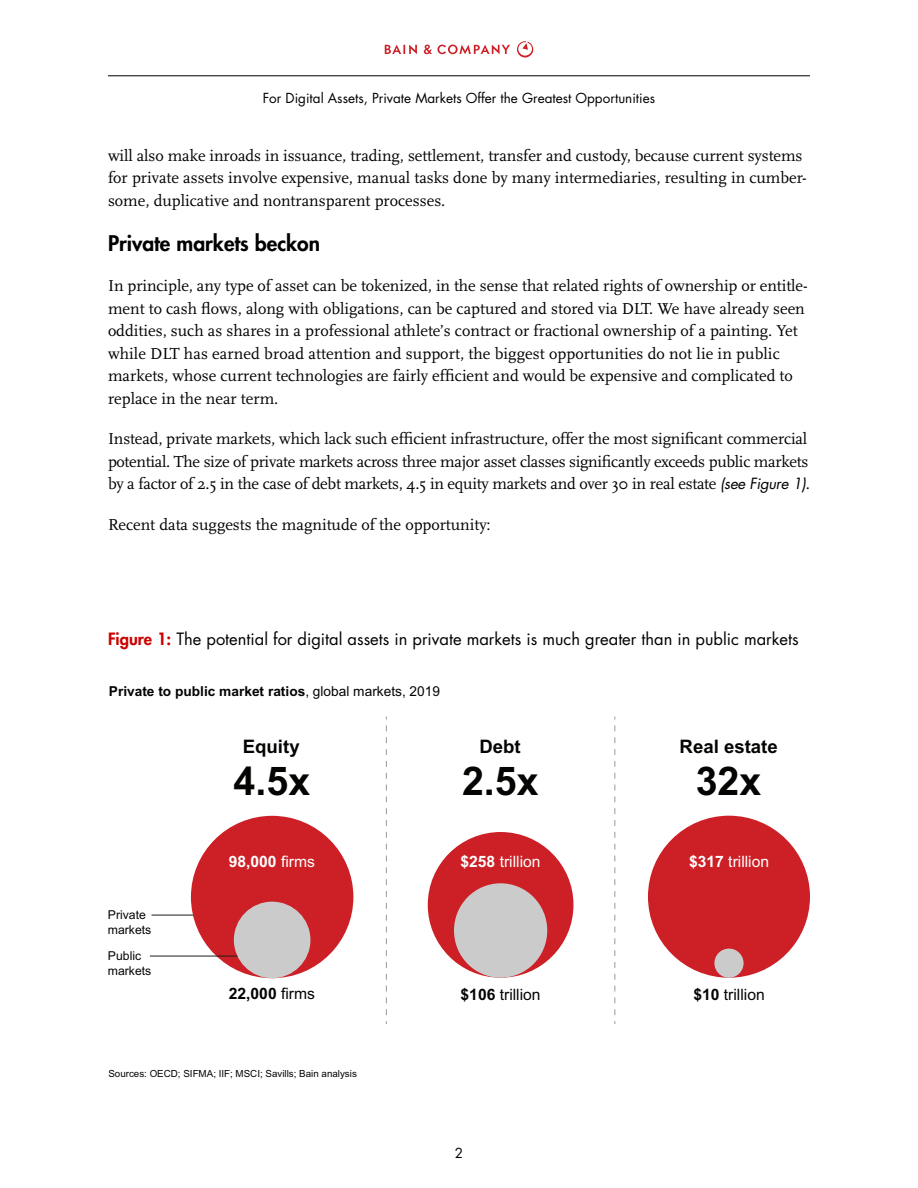
<style>
.page{position:relative;width:918px;height:1188px;background:#fff}
.page>*{position:absolute;margin:0;border:0;box-sizing:border-box;transform-origin:0 0}
.t1{font:700 39.6px "Arial";color:#040503}
.t2{font:800 21px "Futura";color:#000}
.t3{font:700 18.6px "Arial";color:#040503}
.t4{font:16.5px/22.5px "Scala";color:#000}
.t5{font:16.5px "Futura";color:#000}
.t6{font:15.6px "Arial";color:#fff}
.t7{font:15.6px "Arial";color:#040503}
.t8{font:700 15.6px "Arial";color:#fff}
.t9{font:700 15.6px "Arial";color:#040503}
.t10{font:700 13.65px "Arial";color:#040503}
.t11{font:13.5px "Futura";color:#000}
.t12{font:12.3px/14.7px "Arial";color:#040503}
.t13{font:9.75px "Arial";color:#040503}
.s1{font-family:"Futura";font-style:italic;font-size:15px}
.s2{font-weight:800;color:#c00}
.s3{font-weight:400}
.s4{font-weight:700}
</style>
<div class="page">
<hr style="left:108px;top:76px;width:702px;height:1px;background:#000">
<svg style="left:385px;top:45px;width:32px;height:9px"></svg>
<svg style="left:424px;top:45px;width:86px;height:9px"></svg>
<svg style="left:517px;top:41px;width:16px;height:17px"></svg>
<div style="left:428px;top:832px;width:145px;height:146px;background:#cd2026;border-radius:50%"></div>
<div style="left:648px;top:816px;width:162px;height:162px;background:#cd2026;border-radius:50%"></div>
<div style="left:454px;top:883px;width:93px;height:95px;background:#cbcbcb;border-radius:50%"></div>
<div style="left:714px;top:949px;width:30px;height:29px;background:#cbcbcb;border-radius:50%"></div>
<hr style="left:152px;top:915px;width:45px;height:1px;background:#1f1c1d">
<svg style="left:615px;top:717px;width:1px;height:307px"></svg>
<svg style="left:386px;top:717px;width:1px;height:307px"></svg>
<div style="left:191px;top:816px;width:162px;height:162px;background:#cd2026;border-radius:50%"></div>
<hr style="left:150px;top:956px;width:90px;height:1px;background:#1f1c1d">
<div style="left:234px;top:902px;width:76px;height:76px;background:#cbcbcb;border-radius:50%"></div>
<p class="t11" style="left:263px;top:92px;width:394px">For Digital Assets, Private Markets Offer the Greatest Opportunities</p>
<p class="t4" style="left:108px;top:146px;width:700px">will also make inroads in issuance, trading, settlement, transfer and custody, because current systems for private assets involve expensive, manual tasks done by many intermediaries, resulting in cumber&shy;some, duplicative and nontransparent processes.</p>
<p class="t2" style="left:108px;top:233px;width:214px">Private markets beckon</p>
<p class="t4" style="left:108px;top:276px;width:701px">In principle, any type of asset can be tokenized, in the sense that related rights of ownership or entitle&shy;ment to cash flows, along with obligations, can be captured and stored via DLT. We have already seen oddities, such as shares in a professional athlete’s contract or fractional ownership of a painting. Yet while DLT has earned broad attention and support, the biggest opportunities do not lie in public markets, whose current technologies are fairly efficient and would be expensive and complicated to replace in the near term.</p>
<p class="t4" style="left:108px;top:429px;width:703px">Instead, private markets, which lack such efficient infrastructure, offer the most significant commercial potential. The size of private markets across three major asset classes significantly exceeds public markets by a factor of 2.5 in the case of debt markets, 4.5 in equity markets and over 30 in real estate <span class="s1">(see Figure 1)</span>.</p>
<p class="t4" style="left:108px;top:515px;width:384px">Recent data suggests the magnitude of the opportunity:</p>
<p class="t5" style="left:108px;top:631px;width:692px"><span class="s2">Figure 1:</span> The potential for digital assets in private markets is much greater than in public markets</p>
<p class="t10" style="left:109px;top:684px;width:333px">Private to public market ratios<span class="s3">, global markets, 2019</span></p>
<p class="t3" style="left:243px;top:736px;width:58px">Equity</p>
<h1 class="t1" style="left:234px;top:758px;width:78px">4.5x</h1>
<p class="t3" style="left:479px;top:736px;width:43px">Debt</p>
<h1 class="t1" style="left:462px;top:759px;width:78px">2.5x</h1>
<p class="t12" style="left:108px;top:909px;width:45px">Private markets</p>
<p class="t12" style="left:108px;top:949px;width:45px">Public markets</p>
<p class="t8" style="left:229px;top:852px;width:88px">98,000 <span class="s3">firms</span></p>
<p class="t9" style="left:229px;top:984px;width:88px">22,000 <span class="s3">firms</span></p>
<p class="t6" style="left:461px;top:856px;width:82px"><span class="s4">$258</span> trillion</p>
<p class="t7" style="left:461px;top:988px;width:82px"><span class="s4">$106</span> trillion</p>
<p class="t13" style="left:108px;top:1070px;width:250px">Sources: OECD; SIFMA; IIF; MSCI; Savills; Bain analysis</p>
<p class="t11" style="left:455px;top:1147px;width:10px">2</p>
<p class="t3" style="left:680px;top:736px;width:100px">Real estate</p>
<h1 class="t1" style="left:696px;top:758px;width:67px">32x</h1>
<p class="t6" style="left:689px;top:856px;width:82px"><span class="s4">$317</span> trillion</p>
<p class="t7" style="left:693px;top:988px;width:73px"><span class="s4">$10</span> trillion</p>
</div>
